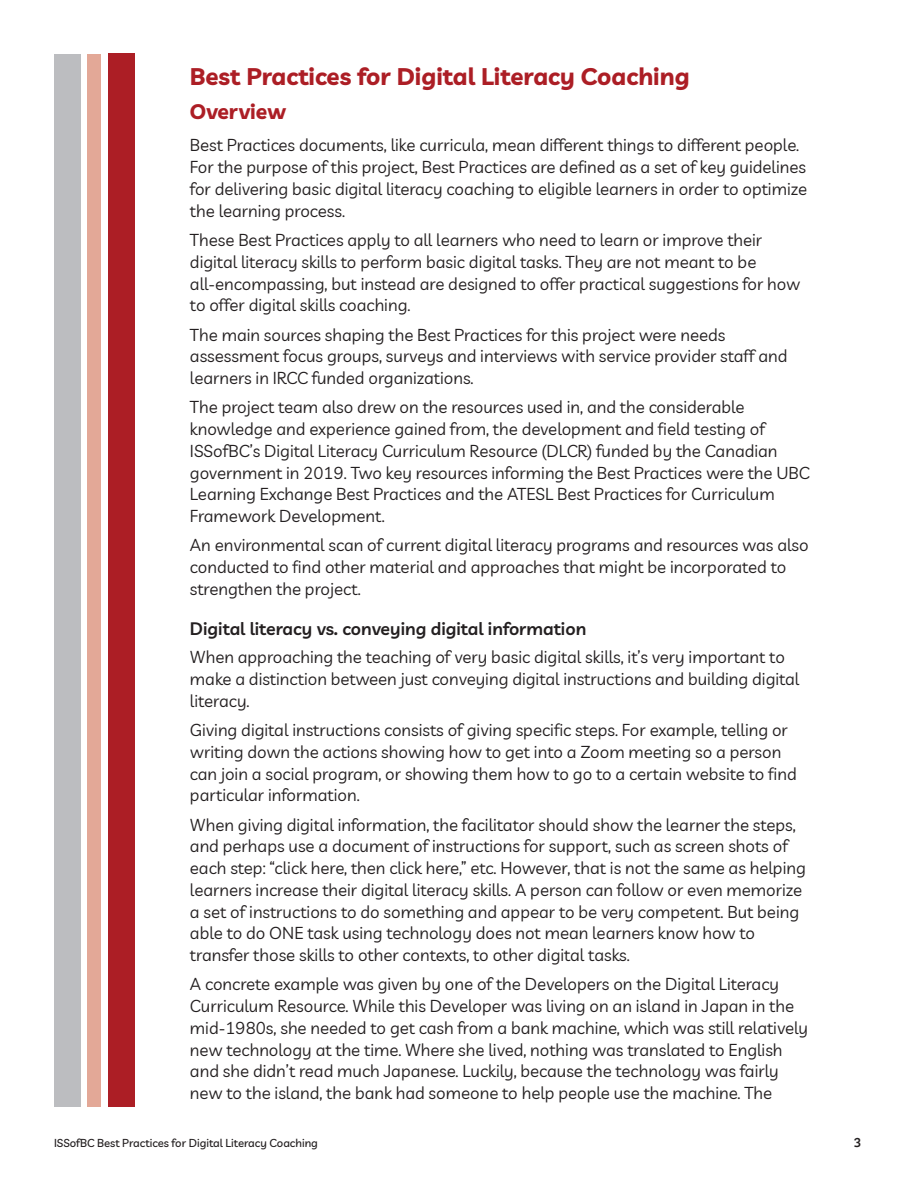
<style>
.page{position:relative;width:918px;height:1188px;background:#fff}
.page>*{position:absolute;margin:0;border:0;box-sizing:border-box;transform-origin:0 0}
.t1{font:700 24px "Livvic";color:#ac1e25}
.t2{font:700 21px "Livvic";color:#ac1e25}
.t3{font:600 17.7px "Livvic";color:#231f20}
.t4{font:16.8px/21.8px "Livvic";color:#231f20}
.t5{font:600 12.75px "Livvic";color:#231f20}
.t6{font:500 11.25px "Livvic";color:#231f20}
</style>
<div class="page">
<div style="left:108px;top:54px;width:27px;height:1053px;background:#ac1e25"></div>
<div style="left:88px;top:54px;width:13px;height:1053px;background:#e3a897"></div>
<div style="left:54px;top:54px;width:27px;height:1053px;background:#bcbdc0"></div>
<h1 class="t1" style="left:190px;top:61px;width:501px">Best Practices for Digital Literacy Coaching</h1>
<p class="t2" style="left:190px;top:98px;width:98px">Overview</p>
<p class="t4" style="left:190px;top:134px;width:619px">Best Practices documents, like curricula, mean different things to different people.<br>For the purpose of this project, Best Practices are defined as a set of key guidelines for delivering basic digital literacy coaching to eligible learners in order to optimize the learning process.</p>
<p class="t4" style="left:190px;top:229px;width:612px">These Best Practices apply to all learners who need to learn or improve their digital literacy skills to perform basic digital tasks. They are not meant to be all-encompassing, but instead are designed to offer practical suggestions for how to offer digital skills coaching.</p>
<p class="t4" style="left:190px;top:323px;width:599px">The main sources shaping the Best Practices for this project were needs assessment focus groups, surveys and interviews with service provider staff and learners in IRCC funded organizations.</p>
<p class="t4" style="left:190px;top:396px;width:621px">The project team also drew on the resources used in, and the considerable knowledge and experience gained from, the development and field testing of ISSofBC’s Digital Literacy Curriculum Resource (DLCR) funded by the Canadian government in 2019. Two key resources informing the Best Practices were the UBC Learning Exchange Best Practices and the ATESL Best Practices for Curriculum Framework Development.</p>
<p class="t4" style="left:190px;top:534px;width:620px">An environmental scan of current digital literacy programs and resources was also conducted to find other material and approaches that might be incorporated to strengthen the project.</p>
<p class="t3" style="left:190px;top:617px;width:398px">Digital literacy vs. conveying digital information</p>
<p class="t4" style="left:190px;top:646px;width:611px">When approaching the teaching of very basic digital skills, it’s very important to make a distinction between just conveying digital instructions and building digital literacy.</p>
<p class="t4" style="left:190px;top:719px;width:608px">Giving digital instructions consists of giving specific steps. For example, telling or writing down the actions showing how to get into a Zoom meeting so a person can join a social program, or showing them how to go to a certain website to find particular information.</p>
<p class="t4" style="left:190px;top:813px;width:617px">When giving digital information, the facilitator should show the learner the steps, and perhaps use a document of instructions for support, such as screen shots of each step: “click here, then click here,” etc. However, that is not the same as helping learners increase their digital literacy skills. A person can follow or even memorize a set of instructions to do something and appear to be very competent. But being able to do ONE task using technology does not mean learners know how to transfer those skills to other contexts, to other digital tasks.</p>
<p class="t4" style="left:190px;top:973px;width:620px">A concrete example was given by one of the Developers on the Digital Literacy Curriculum Resource. While this Developer was living on an island in Japan in the mid-1980s, she needed to get cash from a bank machine, which was still relatively new technology at the time. Where she lived, nothing was translated to English and she didn’t read much Japanese. Luckily, because the technology was fairly new to the island, the bank had someone to help people use the machine. The</p>
<p class="t6" style="left:54px;top:1136px;width:265px">ISSofBC Best Practices for Digital Literacy Coaching</p>
<p class="t5" style="left:854px;top:1134px;width:8px">2</p>
</div>
